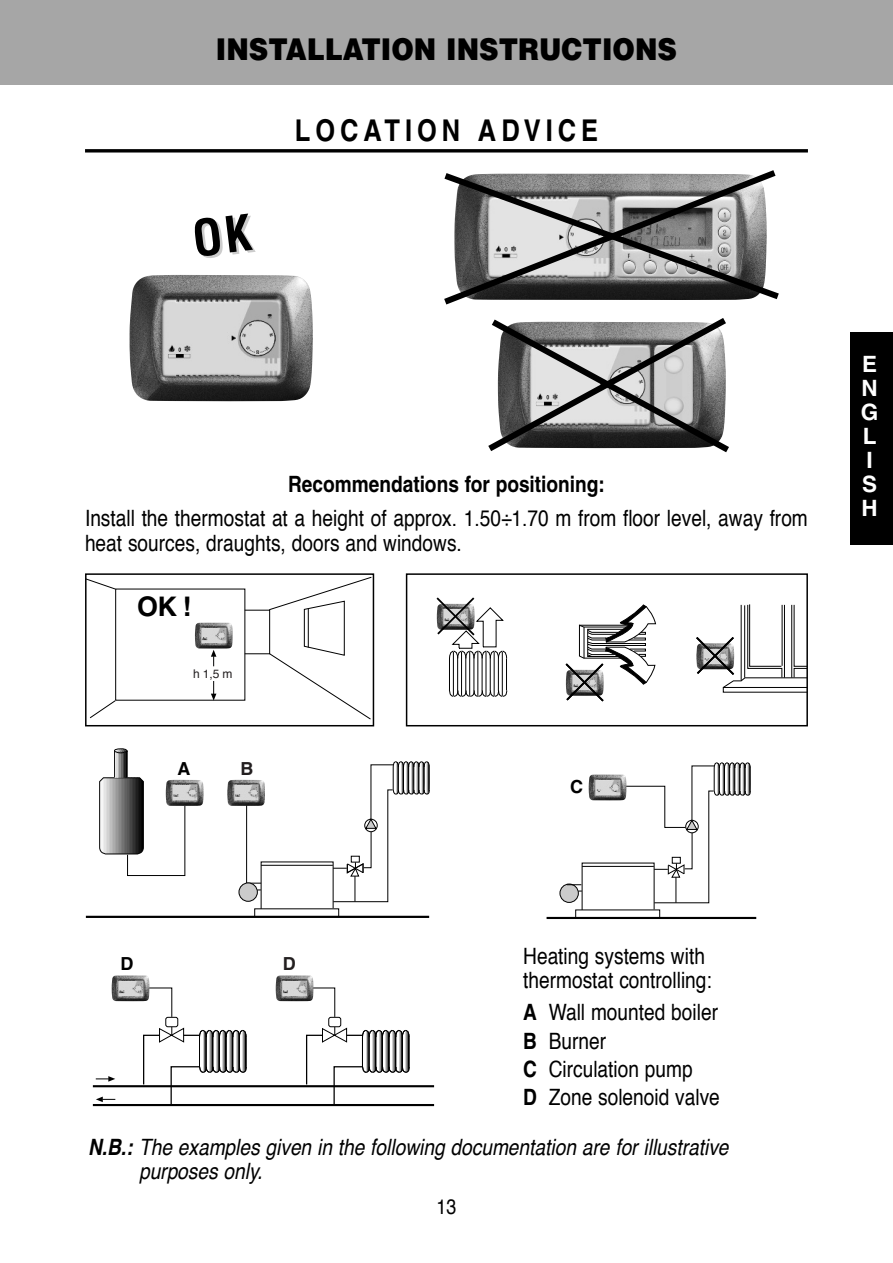
<style>
.page{position:relative;width:893px;height:1263px;background:#fff}
.page>*{position:absolute;margin:0;border:0;box-sizing:border-box;transform-origin:0 0}
.t1{font:900 30px "Helvetica";color:#000;scale:.9 1}
.t2{font:700 30px "Helvetica";letter-spacing:.195em;color:#000;scale:.85 1}
.t3{font:700 27px "Helvetica";color:#000}
.t4{font:22.5px/28.2px "Helvetica";color:#000;scale:.85 1}
.t5{font:italic 22.5px/24px "Helvetica";color:#000;scale:.85 1}
.t6{font:700 22.5px "Helvetica";color:#000;scale:.85 1}
.t7{font:700 22.5px/24px "Helvetica";color:#fff}
.t8{font:21px "Helvetica";color:#000;scale:.85 1}
.t9{font:700 18px "Helvetica";color:#000}
.t10{font:700 18px "Helvetica";color:#231f20}
.t11{font:12px "Helvetica";color:#231f20}
.s1{font-weight:700}
</style>
<div class="page">
<div style="left:0;top:0;width:893px;height:85px;background:#a6a6a6"></div>
<svg style="left:85px;top:149px;width:723px;height:4px;background:#252525"></svg>
<img style="left:130px;top:275px;width:183px;height:126px">
<svg style="left:444px;top:170px;width:335px;height:134px;background:#8e8e8e"></svg>
<svg style="left:488px;top:318px;width:241px;height:135px;background:#8f8f8f"></svg>
<svg style="left:90px;top:700px;width:26px;height:19px"></svg>
<svg style="left:88px;top:579px;width:28px;height:11px"></svg>
<svg style="left:211px;top:650px;width:5px;height:16px"></svg>
<svg style="left:211px;top:681px;width:5px;height:20px"></svg>
<svg style="left:268px;top:577px;width:103px;height:143px"></svg>
<hr style="left:308px;top:609px;width:1px;height:38px;background:#000">
<div style="left:85px;top:573px;width:289px;height:153px;border:2px solid #000"></div>
<div style="left:406px;top:573px;width:402px;height:153px;border:2px solid #000"></div>
<hr style="left:246px;top:805px;width:1px;height:78px;background:#000">
<hr style="left:261px;top:865px;width:72px;height:1px;background:#000">
<div style="left:239px;top:883px;width:18px;height:18px;background:#cbcbcb;border-radius:50%"></div>
<div style="left:239px;top:882px;width:19px;height:20px;border:1px solid #000;border-radius:50%"></div>
<svg style="left:247px;top:883px;width:14px;height:7px"></svg>
<svg style="left:99px;top:748px;width:87px;height:128px"></svg>
<hr style="left:86px;top:916px;width:343px;height:2px;background:#000">
<svg style="left:332px;top:761px;width:98px;height:141px"></svg>
<hr style="left:582px;top:866px;width:72px;height:1px;background:#000">
<svg style="left:625px;top:762px;width:126px;height:142px"></svg>
<div style="left:560px;top:884px;width:18px;height:18px;background:#cbcbcb;border-radius:50%"></div>
<div style="left:559px;top:883px;width:20px;height:20px;border:1px solid #000;border-radius:50%"></div>
<hr style="left:547px;top:917px;width:209px;height:2px;background:#000">
<svg style="left:567px;top:884px;width:15px;height:7px"></svg>
<hr style="left:93px;top:1104px;width:341px;height:2px;background:#000">
<hr style="left:93px;top:1085px;width:341px;height:2px;background:#000">
<svg style="left:313px;top:987px;width:23px;height:30px"></svg>
<div style="left:328px;top:1017px;width:13px;height:10px;border:1px solid #000;border-radius:2px"></div>
<svg style="left:305px;top:1027px;width:105px;height:77px"></svg>
<hr style="left:408px;top:1037px;width:1px;height:30px;background:#000">
<svg style="left:149px;top:987px;width:24px;height:30px"></svg>
<div style="left:165px;top:1017px;width:13px;height:10px;border:1px solid #000;border-radius:2px"></div>
<svg style="left:142px;top:1027px;width:105px;height:77px"></svg>
<hr style="left:245px;top:1037px;width:2px;height:30px;background:#000">
<svg style="left:96px;top:1076px;width:19px;height:6px"></svg>
<svg style="left:96px;top:1096px;width:19px;height:6px"></svg>
<div style="left:850px;top:332px;width:43px;height:212px;background:#000"></div>
<img style="left:195px;top:622px;width:38px;height:26px">
<img style="left:166px;top:780px;width:37px;height:26px">
<img style="left:112px;top:975px;width:37px;height:26px">
<img style="left:276px;top:975px;width:37px;height:26px">
<img style="left:227px;top:780px;width:38px;height:26px">
<img style="left:589px;top:774px;width:37px;height:26px">
<svg style="left:436px;top:597px;width:72px;height:100px"></svg>
<svg style="left:565px;top:605px;width:91px;height:97px"></svg>
<svg style="left:696px;top:603px;width:110px;height:90px"></svg>
<h1 class="t1" style="left:216px;top:38px;width:514px">INSTALLATION INSTRUCTIONS</h1>
<h1 class="t2" style="left:295px;top:119px;width:358px">LOCATION ADVICE</h1>
<p class="t6" style="left:288px;top:475px;width:374px">Recommendations for positioning:</p>
<p class="t4" style="left:85px;top:507px;width:852px;line-height:25.5px">Install the thermostat at a height of approx. 1.50÷1.70 m from floor level, away from heat sources, draughts, doors and windows.</p>
<p class="t3" style="left:137px;top:597px;width:56px">OK !</p>
<p class="t11" style="left:193px;top:668px;width:41px">h 1,5 m</p>
<p class="t9" style="left:178px;top:762px;width:14px">A</p>
<p class="t10" style="left:240px;top:762px;width:14px">B</p>
<p class="t9" style="left:570px;top:780px;width:14px">C</p>
<p class="t7" style="left:861px;top:354px;width:19px">E<br>N<br>G<br>L<br>I<br>S<br>H</p>
<p class="t9" style="left:121px;top:957px;width:14px">D</p>
<p class="t10" style="left:283px;top:957px;width:14px">D</p>
<p class="t4" style="left:523px;top:946px;width:223px;line-height:24px">Heating systems with thermostat controlling:</p>
<p class="t4" style="left:523px;top:1000px;width:233px"><span class="s1">A</span> Wall mounted boiler<br><span class="s1">B</span> Burner<br><span class="s1">C</span> Circulation pump<br><span class="s1">D</span> Zone solenoid valve</p>
<p class="t5" style="left:139px;top:1137px;width:695px;text-indent:-51px"><span class="s1">N.B.:</span> The examples given in the following documentation are for illustrative purposes only.</p>
<p class="t8" style="left:437px;top:1197px;width:25px">13</p>
</div>
